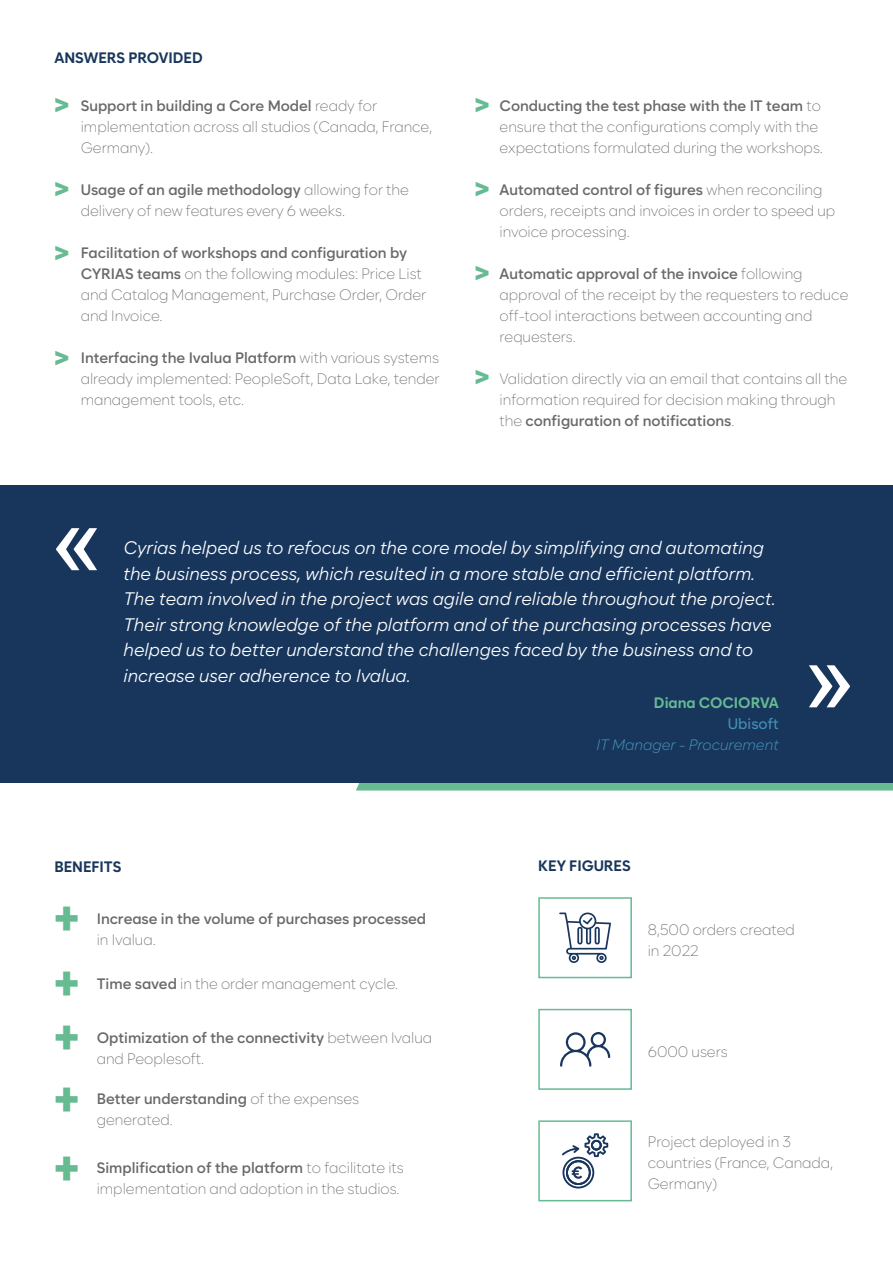
<style>
.page{position:relative;width:893px;height:1263px;background:#fff}
.page>*{position:absolute;margin:0;border:0;box-sizing:border-box;transform-origin:0 0}
.t1{font:108px "Roboto";color:#fff}
.t2{font:900 45px "Roboto";color:#66bb93}
.t3{font:900 30px "Roboto";color:#66bb93}
.t4{font:italic 18px/25.5px "Zabal DEMO";color:#fff}
.t5{font:200 15px/21px "Zabal DEMO";color:#696969}
.t6{font:600 15px/21px "Zabal DEMO";color:#696969}
.t7{font:700 15px "Zabal DEMO";color:#18365c}
.t8{font:italic 300 15px "Zabal DEMO";color:#4491b6}
.t9{font:700 15px "Zabal DEMO";color:#66bb93}
.t10{font:500 15px "Zabal DEMO";color:#4491b6}
.s1{font-weight:600}
.s2{font-weight:200}
</style>
<div class="page">
<div style="left:538px;top:897px;width:94px;height:81px;border:2px solid #66bb93"></div>
<div style="left:538px;top:1009px;width:94px;height:81px;border:2px solid #66bb93"></div>
<div style="left:538px;top:1120px;width:94px;height:81px;border:2px solid #66bb93"></div>
<svg style="left:559px;top:912px;width:52px;height:51px"></svg>
<svg style="left:560px;top:1032px;width:50px;height:35px"></svg>
<svg style="left:562px;top:1133px;width:46px;height:55px"></svg>
<svg style="left:356px;top:782px;width:537px;height:8px;background:#5caa8c"></svg>
<div style="left:0;top:485px;width:893px;height:297px;background:#18365c"></div>
<p class="t7" style="left:54px;top:49px;width:150px">ANSWERS PROVIDED</p>
<h3 class="t3" style="left:54px;top:81px;width:17px">&gt;</h3>
<p class="t5" style="left:81px;top:95px;width:353px"><span class="s1">Support in building a Core Model</span> ready for implementation across all studios (Canada, France,<br>Germany).</p>
<p class="t5" style="left:81px;top:179px;width:330px"><span class="s1">Usage of an agile methodology</span> allowing for the delivery of new features every 6 weeks.</p>
<p class="t5" style="left:81px;top:242px;width:347px"><span class="s1">Facilitation of workshops and configuration by CYRIAS teams</span> on the following modules: Price List and Catalog Management, Purchase Order, Order and Invoice.</p>
<p class="t5" style="left:81px;top:347px;width:360px;text-align:justify"><span class="s1">Interfacing the Ivalua Platform</span> with various systems already implemented: PeopleSoft, Data Lake, tender management tools, etc.</p>
<h3 class="t3" style="left:54px;top:165px;width:17px">&gt;</h3>
<h3 class="t3" style="left:54px;top:229px;width:17px">&gt;</h3>
<h3 class="t3" style="left:54px;top:334px;width:17px">&gt;</h3>
<h3 class="t3" style="left:474px;top:81px;width:17px">&gt;</h3>
<h3 class="t3" style="left:474px;top:165px;width:17px">&gt;</h3>
<h3 class="t3" style="left:474px;top:250px;width:17px">&gt;</h3>
<h3 class="t3" style="left:474px;top:353px;width:17px">&gt;</h3>
<p class="t5" style="left:500px;top:95px;width:325px"><span class="s1">Conducting the test phase with the IT team</span> to ensure that the configurations comply with the expectations formulated during the workshops.</p>
<p class="t5" style="left:500px;top:179px;width:337px"><span class="s1">Automated control of figures</span> when reconciling orders, receipts and invoices in order to speed up invoice processing.</p>
<p class="t5" style="left:500px;top:263px;width:350px"><span class="s1">Automatic approval of the invoice</span> following approval of the receipt by the requesters to reduce off-tool interactions between accounting and requesters.</p>
<p class="t5" style="left:500px;top:368px;width:349px">Validation directly via an email that contains all the information required for decision making through the <span class="s1">configuration of notifications</span>.</p>
<h1 class="t1" style="left:51px;top:462px;width:52px">«</h1>
<p class="t4" style="left:124px;top:535px;width:654px">Cyrias helped us to refocus on the core model by simplifying and automating the business process, which resulted in a more stable and efficient platform.<br>The team involved in the project was agile and reliable throughout the project.<br>Their strong knowledge of the platform and of the purchasing processes have helped us to better understand the challenges faced by the business and to increase user adherence to Ivalua.</p>
<p class="t9" style="left:654px;top:693px;width:126px">Diana COCIORVA</p>
<p class="t10" style="left:728px;top:714px;width:52px">Ubisoft</p>
<p class="t8" style="left:597px;top:736px;width:184px">IT Manager - Procurement</p>
<h1 class="t1" style="left:855px;top:773px;width:52px;rotate:-180deg">«</h1>
<p class="t7" style="left:54px;top:858px;width:69px">BENEFITS</p>
<h2 class="t2" style="left:55px;top:886px;width:26px">+</h2>
<p class="t6" style="left:97px;top:908px;width:331px">Increase in the volume of purchases processed</p>
<p class="t5" style="left:97px;top:929px;width:60px">in Ivalua.</p>
<h2 class="t2" style="left:55px;top:951px;width:26px">+</h2>
<p class="t5" style="left:97px;top:973px;width:303px"><span class="s1">Time saved</span> in the order management cycle.</p>
<h2 class="t2" style="left:55px;top:1005px;width:26px">+</h2>
<p class="t6" style="left:97px;top:1027px;width:337px">Optimization of the connectivity <span class="s2">between Ivalua and Peoplesoft.</span></p>
<h2 class="t2" style="left:55px;top:1067px;width:26px">+</h2>
<p class="t6" style="left:97px;top:1088px;width:264px">Better understanding <span class="s2">of the expenses</span></p>
<p class="t7" style="left:538px;top:856px;width:94px">KEY FIGURES</p>
<p class="t5" style="left:648px;top:919px;width:149px">8,500 orders created in 2022</p>
<p class="t5" style="left:648px;top:1041px;width:81px">6000 users</p>
<h2 class="t2" style="left:55px;top:1136px;width:26px">+</h2>
<p class="t5" style="left:97px;top:1109px;width:78px">generated.</p>
<p class="t6" style="left:97px;top:1157px;width:308px">Simplification of the platform <span class="s2">to facilitate its</span></p>
<p class="t5" style="left:97px;top:1178px;width:304px">implementation and adoption in the studios.</p>
<p class="t5" style="left:648px;top:1131px;width:187px">Project deployed in 3 countries (France, Canada,<br>Germany)</p>
</div>
